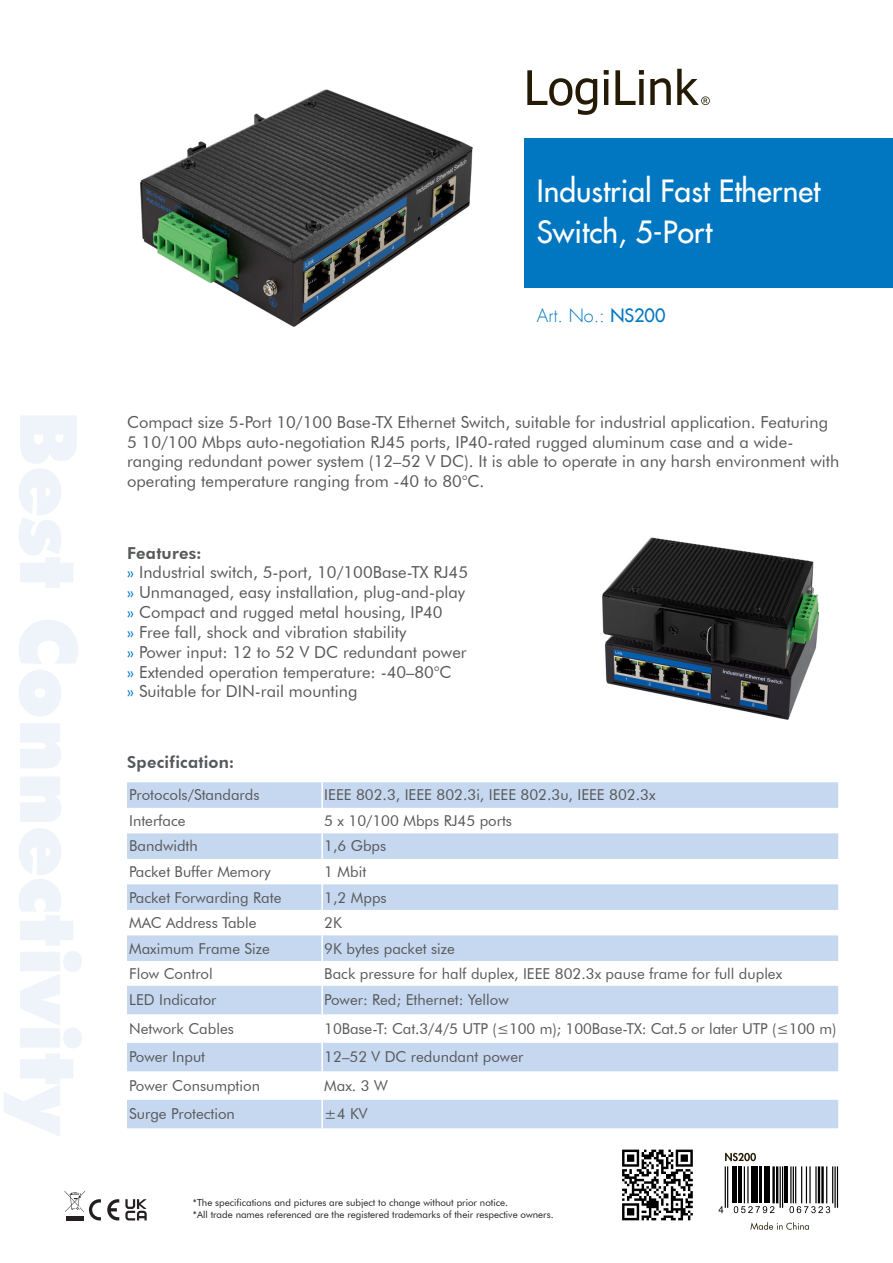
<style>
.page{position:relative;width:893px;height:1263px;background:#fff}
.page>*{position:absolute;margin:0;border:0;box-sizing:border-box;transform-origin:0 0}
.t1{font:30px/40.5px "Futura LT";color:#fff}
.t2{font:300 18px "Futura LT";color:#0077c0}
.Fließtext{font:16.5px/19.8px "Futura BT";color:#57585a}
.subline{font:800 16.5px "Futura BT";letter-spacing:.015em;color:#57585a}
.t3{font:15px "Futura BT";color:#57585a}
.t4{font:9.75px/11.7px "Futura BT";color:#231f20}
.s1{font-weight:400}
.s2{color:#0077c0}
</style>
<div class="page">
<svg style="left:527px;top:69px;width:183px;height:46px"></svg>
<svg style="left:65px;top:1191px;width:36px;height:29px"></svg>
<svg style="left:107px;top:1199px;width:12px;height:21px"></svg>
<svg style="left:125px;top:1199px;width:22px;height:21px"></svg>
<div style="left:524px;top:138px;width:369px;height:150px;background:#0077c0"></div>
<svg style="left:127px;top:782px;width:711px;height:346px;fill:#c6d8ef"></svg>
<hr style="left:321px;top:782px;width:2px;height:26px;background:#fff">
<hr style="left:321px;top:808px;width:2px;height:25px;background:#fff">
<hr style="left:321px;top:833px;width:2px;height:26px;background:#fff">
<hr style="left:321px;top:884px;width:2px;height:26px;background:#fff">
<hr style="left:321px;top:935px;width:2px;height:26px;background:#fff">
<hr style="left:321px;top:986px;width:2px;height:28px;background:#fff">
<hr style="left:321px;top:1043px;width:2px;height:28px;background:#fff">
<hr style="left:321px;top:1100px;width:2px;height:28px;background:#fff">
<hr style="left:321px;top:910px;width:2px;height:25px;background:#fff">
<hr style="left:837px;top:910px;width:2px;height:25px;background:#fff">
<hr style="left:321px;top:859px;width:2px;height:25px;background:#fff">
<hr style="left:321px;top:961px;width:2px;height:25px;background:#fff">
<hr style="left:321px;top:1014px;width:2px;height:29px;background:#fff">
<hr style="left:321px;top:1071px;width:2px;height:29px;background:#fff">
<hr style="left:837px;top:859px;width:2px;height:25px;background:#fff">
<hr style="left:837px;top:961px;width:2px;height:25px;background:#fff">
<hr style="left:837px;top:1014px;width:2px;height:29px;background:#fff">
<hr style="left:837px;top:1071px;width:2px;height:29px;background:#fff">
<svg style="left:622px;top:1149px;width:71px;height:71px"></svg>
<svg style="left:725px;top:1153px;width:31px;height:8px"></svg>
<svg style="left:750px;top:1222px;width:59px;height:8px"></svg>
<hr style="left:727px;top:1166px;width:1px;height:42px;background:#000001">
<hr style="left:725px;top:1166px;width:1px;height:42px;background:#000001">
<hr style="left:732px;top:1166px;width:2px;height:37px;background:#000001">
<hr style="left:735px;top:1166px;width:2px;height:37px;background:#000001">
<hr style="left:738px;top:1166px;width:3px;height:37px;background:#000001">
<hr style="left:747px;top:1166px;width:1px;height:37px;background:#000001">
<hr style="left:744px;top:1166px;width:1px;height:37px;background:#000001">
<hr style="left:751px;top:1166px;width:2px;height:37px;background:#000001">
<hr style="left:754px;top:1166px;width:4px;height:37px;background:#000001">
<hr style="left:759px;top:1166px;width:3px;height:37px;background:#000001">
<hr style="left:764px;top:1166px;width:1px;height:37px;background:#000001">
<hr style="left:766px;top:1166px;width:4px;height:37px;background:#000001">
<hr style="left:776px;top:1166px;width:2px;height:37px;background:#000001">
<hr style="left:772px;top:1166px;width:3px;height:37px;background:#000001">
<hr style="left:782px;top:1166px;width:1px;height:42px;background:#000001">
<hr style="left:780px;top:1166px;width:1px;height:42px;background:#000001">
<hr style="left:784px;top:1166px;width:4px;height:37px;background:#000001">
<hr style="left:815px;top:1166px;width:2px;height:37px;background:#000001">
<hr style="left:809px;top:1166px;width:2px;height:37px;background:#000001">
<hr style="left:806px;top:1166px;width:1px;height:37px;background:#000001">
<hr style="left:801px;top:1166px;width:1px;height:37px;background:#000001">
<hr style="left:795px;top:1166px;width:1px;height:37px;background:#000001">
<hr style="left:793px;top:1166px;width:1px;height:37px;background:#000001">
<hr style="left:790px;top:1166px;width:1px;height:37px;background:#000001">
<hr style="left:821px;top:1166px;width:3px;height:37px;background:#000001">
<hr style="left:818px;top:1166px;width:2px;height:37px;background:#000001">
<hr style="left:837px;top:1166px;width:1px;height:42px;background:#000001">
<hr style="left:834px;top:1166px;width:2px;height:42px;background:#000001">
<hr style="left:832px;top:1166px;width:1px;height:37px;background:#000001">
<hr style="left:826px;top:1166px;width:1px;height:37px;background:#000001">
<svg style="left:718px;top:1206px;width:5px;height:7px"></svg>
<svg style="left:734px;top:1206px;width:40px;height:7px"></svg>
<svg style="left:789px;top:1206px;width:41px;height:7px"></svg>
<img style="left:140px;top:89px;width:333px;height:238px">
<img style="left:602px;top:537px;width:217px;height:183px">
<p class="t1" style="left:537px;top:171px;width:285px">Industrial Fast Ethernet<br>Switch, 5-Port</p>
<p class="t2" style="left:537px;top:305px;width:130px">Art. No.: <span class="s1">NS200</span></p>
<p class="Fließtext" style="left:127px;top:412px;width:714px">Compact size 5-Port 10/100 Base-TX Ethernet Switch, suitable for industrial application. Featuring 5 10/100 Mbps auto-negotiation RJ45 ports, IP40-rated rugged aluminum case and a wide&shy;ranging redundant power system (12–52 V DC). It is able to operate in any harsh environment with operating temperature ranging from -40 to 80°C.</p>
<p class="subline" style="left:127px;top:543px;width:76px">Features:</p>
<p class="Fließtext" style="left:127px;top:563px;width:343px"><span class="s2">»</span> Industrial switch, 5-port, 10/100Base-TX RJ45</p>
<p class="Fließtext" style="left:127px;top:582px;width:340px"><span class="s2">»</span> Unmanaged, easy installation, plug-and-play</p>
<p class="Fließtext" style="left:127px;top:602px;width:317px"><span class="s2">»</span> Compact and rugged metal housing, IP40</p>
<p class="Fließtext" style="left:127px;top:622px;width:281px"><span class="s2">»</span> Free fall, shock and vibration stability</p>
<p class="Fließtext" style="left:127px;top:642px;width:341px"><span class="s2">»</span> Power input: 12 to 52 V DC redundant power</p>
<p class="Fließtext" style="left:127px;top:662px;width:326px"><span class="s2">»</span> Extended operation temperature: -40–80°C</p>
<p class="Fließtext" style="left:127px;top:681px;width:232px"><span class="s2">»</span> Suitable for DIN-rail mounting</p>
<p class="subline" style="left:127px;top:752px;width:109px">Specification:</p>
<p class="t3" style="left:129px;top:786px;width:132px">Protocols/Standards</p>
<p class="t3" style="left:324px;top:786px;width:333px">IEEE 802.3, IEEE 802.3i, IEEE 802.3u, IEEE 802.3x</p>
<p class="t3" style="left:129px;top:811px;width:58px">Interface</p>
<p class="t3" style="left:324px;top:811px;width:189px">5 x 10/100 Mbps RJ45 ports</p>
<p class="t3" style="left:129px;top:837px;width:70px">Bandwidth</p>
<p class="t3" style="left:324px;top:837px;width:64px">1,6 Gbps</p>
<p class="t3" style="left:129px;top:862px;width:143px">Packet Buffer Memory</p>
<p class="t3" style="left:324px;top:862px;width:43px">1 Mbit</p>
<p class="t3" style="left:129px;top:888px;width:154px">Packet Forwarding Rate</p>
<p class="t3" style="left:324px;top:888px;width:64px">1,2 Mpps</p>
<p class="t3" style="left:129px;top:913px;width:129px">MAC Address Table</p>
<p class="t3" style="left:324px;top:913px;width:19px">2K</p>
<p class="t3" style="left:129px;top:939px;width:142px">Maximum Frame Size</p>
<p class="t3" style="left:324px;top:939px;width:132px">9K bytes packet size</p>
<p class="t3" style="left:129px;top:964px;width:85px">Flow Control</p>
<p class="t3" style="left:324px;top:964px;width:459px">Back pressure for half duplex, IEEE 802.3x pause frame for full duplex</p>
<p class="t3" style="left:129px;top:991px;width:89px">LED Indicator</p>
<p class="t3" style="left:324px;top:991px;width:186px">Power: Red; Ethernet: Yellow</p>
<p class="t3" style="left:129px;top:1019px;width:106px">Network Cables</p>
<p class="t3" style="left:324px;top:1019px;width:513px">10Base-T: Cat.3/4/5 UTP (≤100 m); 100Base-TX: Cat.5 or later UTP (≤100 m)</p>
<p class="t3" style="left:129px;top:1048px;width:78px">Power Input</p>
<p class="t3" style="left:324px;top:1048px;width:200px">12–52 V DC redundant power</p>
<p class="t3" style="left:129px;top:1076px;width:132px">Power Consumption</p>
<p class="t3" style="left:324px;top:1076px;width:65px">Max. 3 W</p>
<p class="t3" style="left:129px;top:1105px;width:107px">Surge Protection</p>
<p class="t3" style="left:324px;top:1105px;width:45px">±4 KV</p>
<p class="t4" style="left:193px;top:1196px;width:362px">*The specifications and pictures are subject to change without prior notice.<br>*All trade names referenced are the registered trademarks of their respective owners.</p>
</div>
